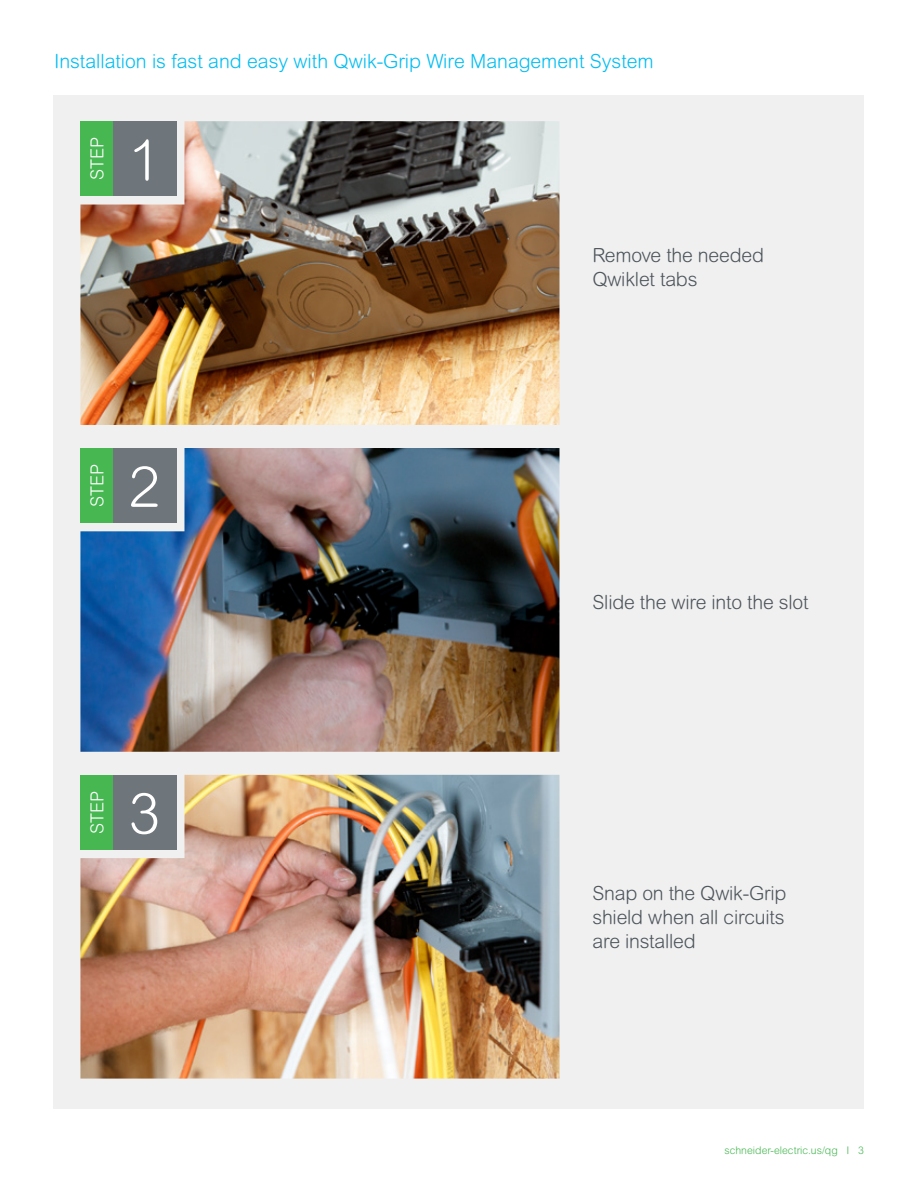
<style>
.page{position:relative;width:918px;height:1188px;background:#fff}
.page>*{position:absolute;margin:0;border:0;box-sizing:border-box;transform-origin:0 0}
.Cover_Headline{font:300 57px "Arial Rounded MT Std";color:#fff}
.Intro_content{font:300 19.5px/24px "Arial Rounded MT Std";letter-spacing:-.01em;color:#4d555b}
.Header_15_17{font:300 19.5px "Arial Rounded MT Std";color:#00bdf2}
.Intro_content-2{font:300 18px "Arial Rounded MT Std";color:#fff}
.t1{font:300 10.5px "Arial Rounded MT Std";color:#46b751}
</style>
<div class="page">
<div style="left:54px;top:95px;width:810px;height:1013px;background:#f0f0f0"></div>
<img style="left:80px;top:121px;width:480px;height:304px">
<div style="left:80px;top:121px;width:33px;height:75px;background:#46b751"></div>
<div style="left:113px;top:121px;width:64px;height:75px;background:#6e767c"></div>
<img style="left:80px;top:448px;width:480px;height:304px">
<div style="left:80px;top:448px;width:33px;height:75px;background:#46b751"></div>
<div style="left:113px;top:448px;width:64px;height:75px;background:#6e767c"></div>
<img style="left:80px;top:775px;width:480px;height:304px">
<div style="left:80px;top:775px;width:33px;height:74px;background:#46b751"></div>
<div style="left:113px;top:775px;width:64px;height:74px;background:#6e767c"></div>
<p class="Header_15_17" style="left:54px;top:50px;width:601px">Installation is fast and easy with Qwik-Grip Wire Management System</p>
<p class="Intro_content-2" style="left:87px;top:180px;width:45px;rotate:-90deg">STEP</p>
<p class="Cover_Headline" style="left:129px;top:127px;width:33px">1</p>
<p class="Intro_content-2" style="left:87px;top:507px;width:45px;rotate:-90deg">STEP</p>
<p class="Cover_Headline" style="left:129px;top:454px;width:33px">2</p>
<p class="Intro_content-2" style="left:87px;top:834px;width:45px;rotate:-90deg">STEP</p>
<p class="Cover_Headline" style="left:129px;top:781px;width:33px">3</p>
<p class="Intro_content" style="left:592px;top:243px;width:173px">Remove the needed<br>Qwiklet tabs</p>
<p class="Intro_content" style="left:592px;top:590px;width:218px">Slide the wire into the slot</p>
<p class="Intro_content" style="left:592px;top:881px;width:196px;text-align:justify">Snap on the Qwik-Grip shield when all circuits are installed</p>
<p class="t1" style="left:725px;top:1145px;width:141px">schneider-electric.us/qg I 3</p>
</div>
